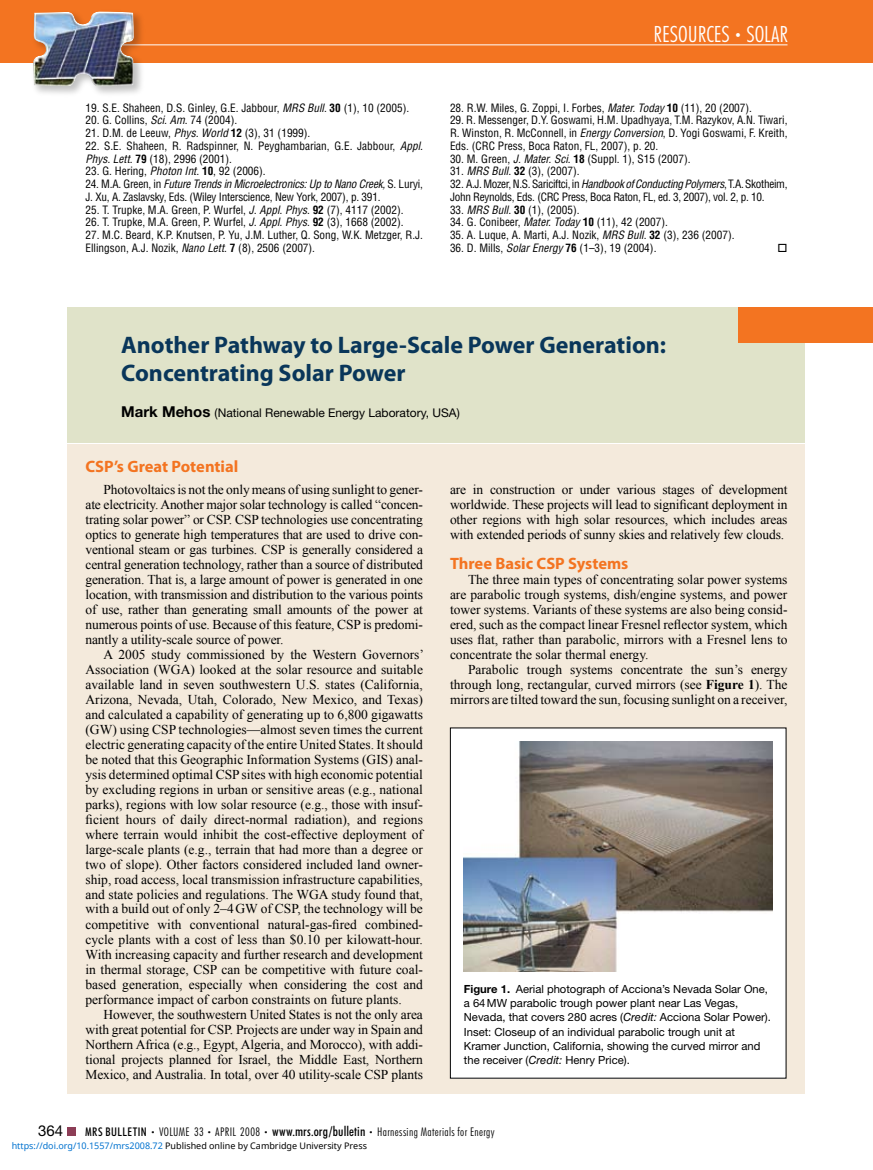
<style>
.page{position:relative;width:873px;height:1170px;background:#fff}
.page>*{position:absolute;margin:0;border:0;box-sizing:border-box;transform-origin:0 0}
.t1{font:700 24px/28.5px "Myriad Pro";color:#09365a}
.t2{font:22.5px "Futura Light Condensed BT";color:#fff}
.t3{font:700 16.5px "Myriad Pro";color:#f37421}
.t4{font:15px "Helvetica Neue LT Std";color:#000}
.t5{font:13.5px/15px "Times New Roman";letter-spacing:-.01em;color:#000;text-align:justify}
.t6{font:12px "Futura Light Condensed BT";letter-spacing:.03em;color:#000}
.t7{font:12px "Helvetica Neue LT Std";color:#000}
.t8{font:condensed 11.25px/12.8px "Helvetica LT Std";color:#000}
.t9{font:11.25px/14.2px "Helvetica Neue LT Std";color:#000}
.t10{font:condensed 11.25px/12.8px "Helvetica LT Std";letter-spacing:-.025em;color:#000}
.t11{font:condensed 11.25px/12.8px "Helvetica LT Std";letter-spacing:-.02em;color:#000}
.t12{font:9px "Noto Sans";color:#000}
.s1{font-style:italic}
.s2{font-weight:700}
.s3{font-size:13.5px}
.s4{font-weight:700;font-size:15px}
.s5{font-family:"Helvetica LT Std";font-style:italic}
.s6{font-family:"Futura Medium Condensed BT"}
.s7{font-size:7.5px}
.s8{font-family:"Futura Medium Condensed BT";font-size:13.5px}
.s9{color:#0172cf}
</style>
<div class="page">
<div style="left:0;top:0;width:873px;height:63px;background:#f37421"></div>
<hr style="left:86px;top:44px;width:702px;height:1px;background:#fff">
<div style="left:30px;top:8px;width:116px;height:91px;background:#000;opacity:.25"></div>
<img style="left:33px;top:11px;width:101px;height:76px">
<div style="left:68px;top:1127px;width:8px;height:9px;background:#8c3d56"></div>
<div style="left:68px;top:307px;width:738px;height:135px;background:#e0e3c9"></div>
<div style="left:68px;top:445px;width:738px;height:649px;background:#f4eadc"></div>
<div style="left:738px;top:307px;width:135px;height:36px;background:#f37421"></div>
<div style="left:450px;top:728px;width:336px;height:350px;background:#fff"></div>
<img style="left:464px;top:741px;width:309px;height:230px">
<p class="t8" style="left:86px;top:101px;width:325px">19. S.E. Shaheen, D.S. Ginley, G.E. Jabbour, <span class="s1">MRS Bull</span>. <span class="s2">30</span> (1), 10 (2005).</p>
<p class="t8" style="left:86px;top:114px;width:153px">20. G. Collins, <span class="s1">Sci. Am</span>. 74 (2004).</p>
<p class="t8" style="left:86px;top:127px;width:226px">21. D.M. de Leeuw, <span class="s1">Phys. World</span> <span class="s2">12</span> (3), 31 (1999).</p>
<p class="t8" style="left:86px;top:139px;width:339px">22. S.E. Shaheen, R. Radspinner, N. Peyghambarian, G.E. Jabbour, <span class="s1">Appl.<br>Phys. Lett</span>. <span class="s2">79</span> (18), 2996 (2001).</p>
<p class="t8" style="left:86px;top:165px;width:182px">23. G. Hering, <span class="s1">Photon Int</span>. <span class="s2">10</span>, 92 (2006).</p>
<p class="t11" style="left:86px;top:178px;width:339px">24. M.A. Green, in <span class="s1">Future Trends in Microelectronics: Up to Nano Creek,</span> S. Luryi,<br>J. Xu, A. Zaslavsky, Eds. (Wiley Interscience, New York, 2007), p. 391.</p>
<p class="t8" style="left:86px;top:203px;width:320px">25. T. Trupke, M.A. Green, P. Wurfel, <span class="s1">J. Appl. Phys</span>. <span class="s2">92</span> (7), 4117 (2002).</p>
<p class="t8" style="left:86px;top:216px;width:320px">26. T. Trupke, M.A. Green, P. Wurfel, <span class="s1">J. Appl. Phys</span>. <span class="s2">92</span> (3), 1668 (2002).</p>
<p class="t8" style="left:86px;top:229px;width:339px">27. M.C. Beard, K.P. Knutsen, P. Yu, J.M. Luther, Q. Song, W.K. Metzger, R.J.<br>Ellingson, A.J. Nozik, <span class="s1">Nano Lett</span>. <span class="s2">7</span> (8), 2506 (2007).</p>
<h2 class="t2" style="left:654px;top:20px;width:136px">RESOURCES <span class="s3">•</span> SOLAR</h2>
<p class="t8" style="left:450px;top:101px;width:304px">28. R.W. Miles, G. Zoppi, I. Forbes, <span class="s1">Mater. Today</span> <span class="s2">10</span> (11), 20 (2007).</p>
<p class="t8" style="left:450px;top:114px;width:339px;text-align:justify">29. R. Messenger, D.Y. Goswami, H.M. Upadhyaya, T.M. Razykov, A.N. Tiwari, R. Winston, R. McConnell, in <span class="s1">Energy Conversion</span>, D. Yogi Goswami, F. Kreith, Eds. (CRC Press, Boca Raton, FL, 2007), p. 20.</p>
<p class="t8" style="left:450px;top:152px;width:242px">30. M. Green, <span class="s1">J. Mater. Sci</span>. <span class="s2">18</span> (Suppl. 1), S15 (2007).</p>
<p class="t8" style="left:450px;top:165px;width:131px">31. <span class="s1">MRS Bull</span>. <span class="s2">32</span> (3), (2007).</p>
<p class="t10" style="left:450px;top:178px;width:339px">32. A.J. Mozer, N.S. Sariciftci, in <span class="s1">Handbook of Conducting Polymers</span>, T.A. Skotheim,<br>John Reynolds, Eds. (CRC Press, Boca Raton, FL, ed. 3, 2007), vol. 2, p. 10.</p>
<p class="t8" style="left:450px;top:203px;width:131px">33. <span class="s1">MRS Bull</span>. <span class="s2">30</span> (1), (2005).</p>
<p class="t8" style="left:450px;top:216px;width:220px">34. G. Conibeer, <span class="s1">Mater. Today</span> <span class="s2">10</span> (11), 42 (2007).</p>
<p class="t8" style="left:450px;top:229px;width:286px">35. A. Luque, A. Marti, A.J. Nozik, <span class="s1">MRS Bull</span>. <span class="s2">32</span> (3), 236 (2007).</p>
<p class="t8" style="left:450px;top:241px;width:208px">36. D. Mills, <span class="s1">Solar Energy</span> <span class="s2">76</span> (1–3), 19 (2004).</p>
<h1 class="t1" style="left:121px;top:330px;width:546px">Another Pathway to Large-Scale Power Generation:<br>Concentrating Solar Power</h1>
<p class="t7" style="left:121px;top:406px;width:340px"><span class="s4">Mark Mehos</span> (National Renewable Energy Laboratory, USA)</p>
<p class="t3" style="left:86px;top:456px;width:154px">CSP’s Great Potential</p>
<p class="t5" style="left:86px;top:481px;width:339px;text-indent:18px">Photovoltaics is not the only means of using sunlight to gener&shy;ate electricity. Another major solar technology is called “concen&shy;trating solar power” or CSP. CSP technologies use concentrating optics to generate high temperatures that are used to drive con&shy;ventional steam or gas turbines. CSP is generally considered a central generation technology, rather than a source of distributed generation. That is, a large amount of power is generated in one location, with transmission and distribution to the various points of use, rather than generating small amounts of the power at numerous points of use. Because of this feature, CSP is predomi&shy;nantly a utility-scale source of power.</p>
<p class="t5" style="left:86px;top:646px;width:340px;text-indent:18px">A 2005 study commissioned by the Western Governors’ Association (WGA) looked at the solar resource and suitable available land in seven southwestern U.S. states (California, Arizona, Nevada, Utah, Colorado, New Mexico, and Texas) and calculated a capability of generating up to 6,800 gigawatts (GW) using CSP technologies—almost seven times the current electric generating capacity of the entire United States. It should be noted that this Geographic Information Systems (GIS) anal&shy;ysis determined optimal CSP sites with high economic potential by excluding regions in urban or sensitive areas (e.g., national parks), regions with low solar resource (e.g., those with insuf&shy;ficient hours of daily direct-normal radiation), and regions where terrain would inhibit the cost-effective deployment of large-scale plants (e.g., terrain that had more than a degree or two of slope). Other factors considered included land owner&shy;ship, road access, local transmission infrastructure capabilities, and state policies and regulations. The WGA study found that, with a build out of only 2–4GW of CSP, the technology will be competitive with conventional natural-gas-fired combined&shy;cycle plants with a cost of less than $0.10 per kilowatt-hour.<br>With increasing capacity and further research and development in thermal storage, CSP can be competitive with future coal&shy;based generation, especially when considering the cost and performance impact of carbon constraints on future plants.</p>
<p class="t5" style="left:86px;top:1006px;width:339px;text-indent:18px">However, the southwestern United States is not the only area with great potential for CSP. Projects are under way in Spain and Northern Africa (e.g., Egypt, Algeria, and Morocco), with addi&shy;tional projects planned for Israel, the Middle East, Northern Mexico, and Australia. In total, over 40 utility-scale CSP plants</p>
<p class="t5" style="left:450px;top:481px;width:339px">are in construction or under various stages of development worldwide. These projects will lead to significant deployment in other regions with high solar resources, which includes areas with extended periods of sunny skies and relatively few clouds.</p>
<p class="t3" style="left:450px;top:552px;width:180px">Three Basic CSP Systems</p>
<p class="t5" style="left:450px;top:571px;width:339px;text-indent:18px">The three main types of concentrating solar power systems are parabolic trough systems, dish/engine systems, and power tower systems. Variants of these systems are also being consid&shy;ered, such as the compact linear Fresnel reflector system, which uses flat, rather than parabolic, mirrors with a Fresnel lens to concentrate the solar thermal energy.</p>
<p class="t5" style="left:450px;top:661px;width:339px;text-indent:18px">Parabolic trough systems concentrate the sun’s energy through long, rectangular, curved mirrors (see <span class="s2">Figure 1</span>). The mirrors are tilted toward the sun, focusing sunlight on a receiver,</p>
<p class="t9" style="left:464px;top:981px;width:309px"><span class="s2">Figure 1.</span> Aerial photograph of Acciona’s Nevada Solar One, a 64MW parabolic trough power plant near Las Vegas, Nevada, that covers 280 acres (<span class="s5">Credit:</span> Acciona Solar Power).<br>Inset: Closeup of an individual parabolic trough unit at Kramer Junction, California, showing the curved mirror and the receiver (<span class="s5">Credit:</span> Henry Price).</p>
<p class="t4" style="left:38px;top:1122px;width:27px">364</p>
<p class="t6" style="left:85px;top:1125px;width:411px"><span class="s6">MRS BULLETIN</span> <span class="s7">•</span> VOLUME 33 <span class="s7">•</span> APRIL 2008 <span class="s7">•</span> <span class="s8">www.mrs.org/bulletin</span> <span class="s7">•</span> Harnessing Materials for Energy</p>
<p class="t12" style="left:12px;top:1139px;width:357px"><span class="s9">https://doi.org/10.1557/mrs2008.72</span> Published online by Cambridge University Press</p>
</div>
